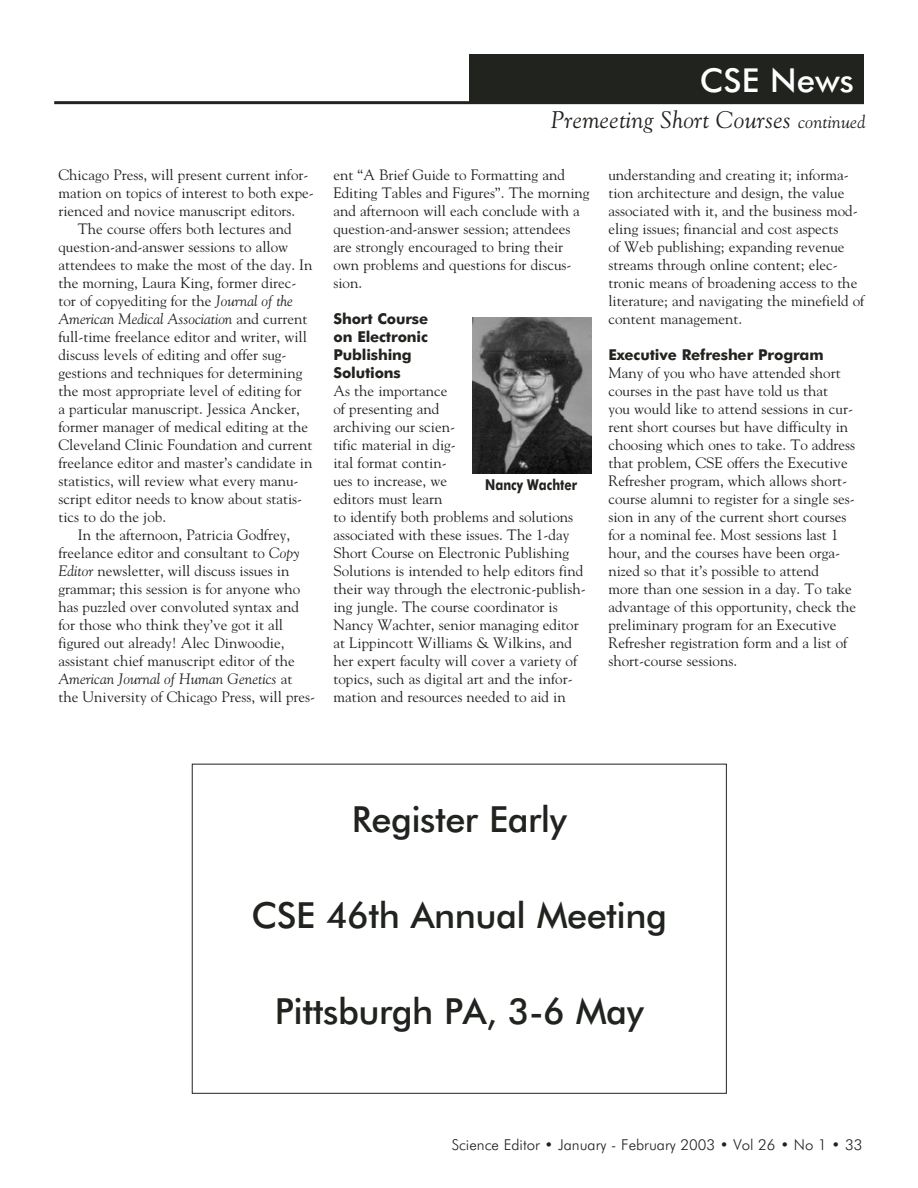
<style>
.page{position:relative;width:918px;height:1188px;background:#fff}
.page>*{position:absolute;margin:0;border:0;box-sizing:border-box;transform-origin:0 0}
.t1{font:500 36px "Futura BT";letter-spacing:-.015em;color:#20231e}
.t2{font:500 33px "Futura BT";color:#fff}
.t3{font:italic 24px "Goudy";letter-spacing:.01em;color:#20231e}
.t4{font:15px/18px "Goudy";color:#20231e}
.t5{font:700 15px/18px "Futura BT";letter-spacing:-.01em;color:#20231e}
.t6{font:300 15px "Futura BT";color:#20231e}
.t7{font:700 15px "Futura BT";letter-spacing:-.01em;color:#20231e;scale:.8 1}
.s1{font-style:italic}
.s2{font-size:18px}
</style>
<div class="page">
<div style="left:470px;top:54px;width:394px;height:50px;background:#20231e"></div>
<hr style="left:54px;top:101px;width:810px;height:3px;background:#20231e">
<img style="left:472px;top:317px;width:120px;height:156px">
<h2 class="t2" style="left:700px;top:68px;width:155px">CSE News</h2>
<p class="t4" style="left:58px;top:167px;width:257px">Chicago Press, will present current infor&shy;mation on topics of interest to both expe&shy;rienced and novice manuscript editors.</p>
<p class="t4" style="left:58px;top:221px;width:256px;text-indent:19px">The course offers both lectures and question-and-answer sessions to allow attendees to make the most of the day. In the morning, Laura King, former direc&shy;tor of copyediting for the <span class="s1">Journal of the American Medical Association</span> and current full-time freelance editor and writer, will discuss levels of editing and offer sug&shy;gestions and techniques for determining the most appropriate level of editing for<br>a particular manuscript. Jessica Ancker, former manager of medical editing at the Cleveland Clinic Foundation and current freelance editor and master’s candidate in statistics, will review what every manu&shy;script editor needs to know about statis&shy;tics to do the job.</p>
<p class="t4" style="left:58px;top:527px;width:258px;text-indent:19px">In the afternoon, Patricia Godfrey, freelance editor and consultant to <span class="s1">Copy Editor</span> newsletter, will discuss issues in grammar; this session is for anyone who has puzzled over convoluted syntax and for those who think they’ve got it all figured out already! Alec Dinwoodie, assistant chief manuscript editor of the <span class="s1">American Journal of Human Genetics</span> at the University of Chicago Press, will pres-</p>
<h3 class="t3" style="left:551px;top:110px;width:316px">Premeeting Short Courses <span class="s2">continued</span></h3>
<p class="t4" style="left:333px;top:167px;width:258px">ent “A Brief Guide to Formatting and Editing Tables and Figures”. The morning and afternoon will each conclude with a question-and-answer session; attendees are strongly encouraged to bring their own problems and questions for discus&shy;sion.</p>
<p class="t5" style="left:333px;top:311px;width:96px">Short Course on Electronic<br>Publishing<br>Solutions</p>
<p class="t4" style="left:333px;top:383px;width:254px">As the importance<br>of presenting and<br>archiving our scien-<br>tific material in dig-<br>ital format contin-<br>ues to increase, we<br>editors must learn<br>to identify both problems and solutions associated with these issues. The 1-day<br>Short Course on Electronic Publishing<br>Solutions is intended to help editors find their way through the electronic-publish&shy;ing jungle. The course coordinator is<br>Nancy Wachter, senior managing editor at Lippincott Williams &amp; Wilkins, and her expert faculty will cover a variety of topics, such as digital art and the infor&shy;mation and resources needed to aid in</p>
<p class="t7" style="left:485px;top:479px;width:116px">Nancy Wachter</p>
<p class="t4" style="left:608px;top:167px;width:258px">understanding and creating it; informa&shy;tion architecture and design, the value associated with it, and the business mod&shy;eling issues; financial and cost aspects<br>of Web publishing; expanding revenue streams through online content; elec&shy;tronic means of broadening access to the literature; and navigating the minefield of content management.</p>
<p class="t5" style="left:608px;top:347px;width:217px">Executive Refresher Program</p>
<p class="t4" style="left:608px;top:365px;width:249px">Many of you who have attended short courses in the past have told us that<br>you would like to attend sessions in cur&shy;rent short courses but have difficulty in choosing which ones to take. To address that problem, CSE offers the Executive Refresher program, which allows short&shy;course alumni to register for a single ses&shy;sion in any of the current short courses for a nominal fee. Most sessions last 1 hour, and the courses have been orga&shy;nized so that it’s possible to attend<br>more than one session in a day. To take advantage of this opportunity, check the preliminary program for an Executive Refresher registration form and a list of short-course sessions.</p>
<h1 class="t1" style="left:352px;top:807px;width:216px">Register Early</h1>
<h1 class="t1" style="left:252px;top:903px;width:417px">CSE 46th Annual Meeting</h1>
<h1 class="t1" style="left:275px;top:999px;width:370px">Pittsburgh PA, 3-6 May</h1>
<p class="t6" style="left:452px;top:1139px;width:412px">Science Editor • January - February 2003 • Vol 26 • No 1 • 33</p>
</div>
